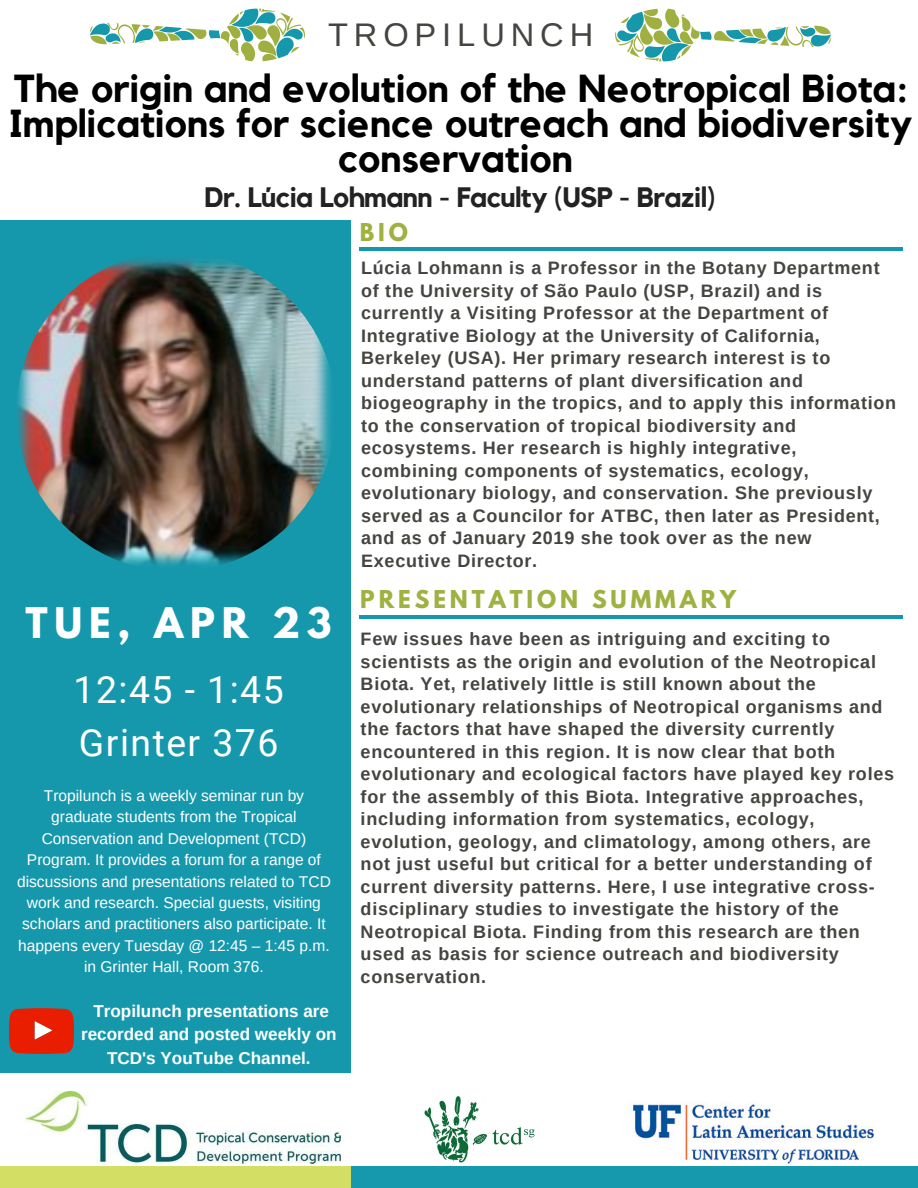
<style>
.page{position:relative;width:918px;height:1188px;background:#fff}
.page>*{position:absolute;margin:0;border:0;box-sizing:border-box;transform-origin:0 0}
.t1{font:700 38.85px/34.8px "Kollektif";color:#000;text-align:center}
.t2{font:37.35px/52.8px "Roboto";letter-spacing:.04em;color:#fff}
.t3{font:700 37.35px "League Spartan";letter-spacing:.18em;color:#fff}
.t4{font:32.7px "Arimo";letter-spacing:.18em;color:#444440}
.t5{font:700 28.05px "Kollektif";letter-spacing:-.02em;color:#222}
.t6{font:700 21.75px "League Spartan";letter-spacing:.18em;color:#9fb140}
.t7{font:700 18px/22.5px "Arimo";letter-spacing:.04em;color:#444440}
.t8{font:700 17.1px/23.7px "Arimo";color:#fff;text-align:center}
.t9{font:15.6px/21.3px "Arimo";color:#fff;text-align:center}
</style>
<div class="page">
<div style="left:0;top:221px;width:351px;height:852px;background:#1698ac"></div>
<img style="left:16px;top:252px;width:320px;height:319px;border-radius:50%">
<div style="left:0;top:1166px;width:351px;height:22px;background:#d2df64"></div>
<hr style="left:359px;top:247px;width:544px;height:3px;background:#1698ac">
<img style="left:424px;top:1096px;width:111px;height:67px">
<hr style="left:359px;top:615px;width:544px;height:4px;background:#1698ac">
<div style="left:352px;top:1166px;width:566px;height:22px;background:#1698ad"></div>
<img style="left:615px;top:8px;width:216px;height:54px">
<img style="left:90px;top:8px;width:215px;height:54px">
<svg style="left:9px;top:1008px;width:65px;height:46px;background:#dd3017"></svg>
<img style="left:25px;top:1092px;width:315px;height:72px">
<img style="left:629px;top:1102px;width:245px;height:62px">
<h3 class="t4" style="left:328px;top:16px;width:267px">TROPILUNCH</h3>
<h1 class="t1" style="left:9px;top:73px;width:905px">The origin and evolution of the Neotropical Biota:<br>Implications for science outreach and biodiversity conservation</h1>
<h3 class="t5" style="left:205px;top:184px;width:512px">Dr. Lúcia Lohmann - Faculty (USP - Brazil)</h3>
<p class="t6" style="left:360px;top:221px;width:50px">BIO</p>
<h2 class="t3" style="left:26px;top:604px;width:308px">TUE, APR 23</h2>
<h2 class="t2" style="left:74px;top:664px;width:212px">12:45 - 1:45<br>Grinter 376</h2>
<p class="t9" style="left:17px;top:785px;width:315px">Tropilunch is a weekly seminar run by graduate students from the Tropical Conservation and Development (TCD)<br>Program. It provides a forum for a range of discussions and presentations related to TCD work and research. Special guests, visiting scholars and practitioners also participate. It happens every Tuesday @ 12:45 – 1:45 p.m. in Grinter Hall, Room 376.</p>
<p class="t8" style="left:81px;top:999px;width:257px">Tropilunch presentations are recorded and posted weekly on<br>TCD's YouTube Channel.</p>
<p class="t7" style="left:361px;top:257px;width:537px">Lúcia Lohmann is a Professor in the Botany Department of the University of São Paulo (USP, Brazil) and is currently a Visiting Professor at the Department of Integrative Biology at the University of California, Berkeley (USA). Her primary research interest is to understand patterns of plant diversification and biogeography in the tropics, and to apply this information to the conservation of tropical biodiversity and ecosystems. Her research is highly integrative, combining components of systematics, ecology, evolutionary biology, and conservation. She previously served as a Councilor for ATBC, then later as President, and as of January 2019 she took over as the new Executive Director.</p>
<p class="t6" style="left:360px;top:589px;width:378px">PRESENTATION SUMMARY</p>
<p class="t7" style="left:361px;top:628px;width:535px">Few issues have been as intriguing and exciting to scientists as the origin and evolution of the Neotropical Biota. Yet, relatively little is still known about the evolutionary relationships of Neotropical organisms and the factors that have shaped the diversity currently encountered in this region. It is now clear that both evolutionary and ecological factors have played key roles for the assembly of this Biota. Integrative approaches, including information from systematics, ecology, evolution, geology, and climatology, among others, are not just useful but critical for a better understanding of current diversity patterns. Here, I use integrative cross&shy;disciplinary studies to investigate the history of the Neotropical Biota. Finding from this research are then used as basis for science outreach and biodiversity conservation.</p>
</div>
